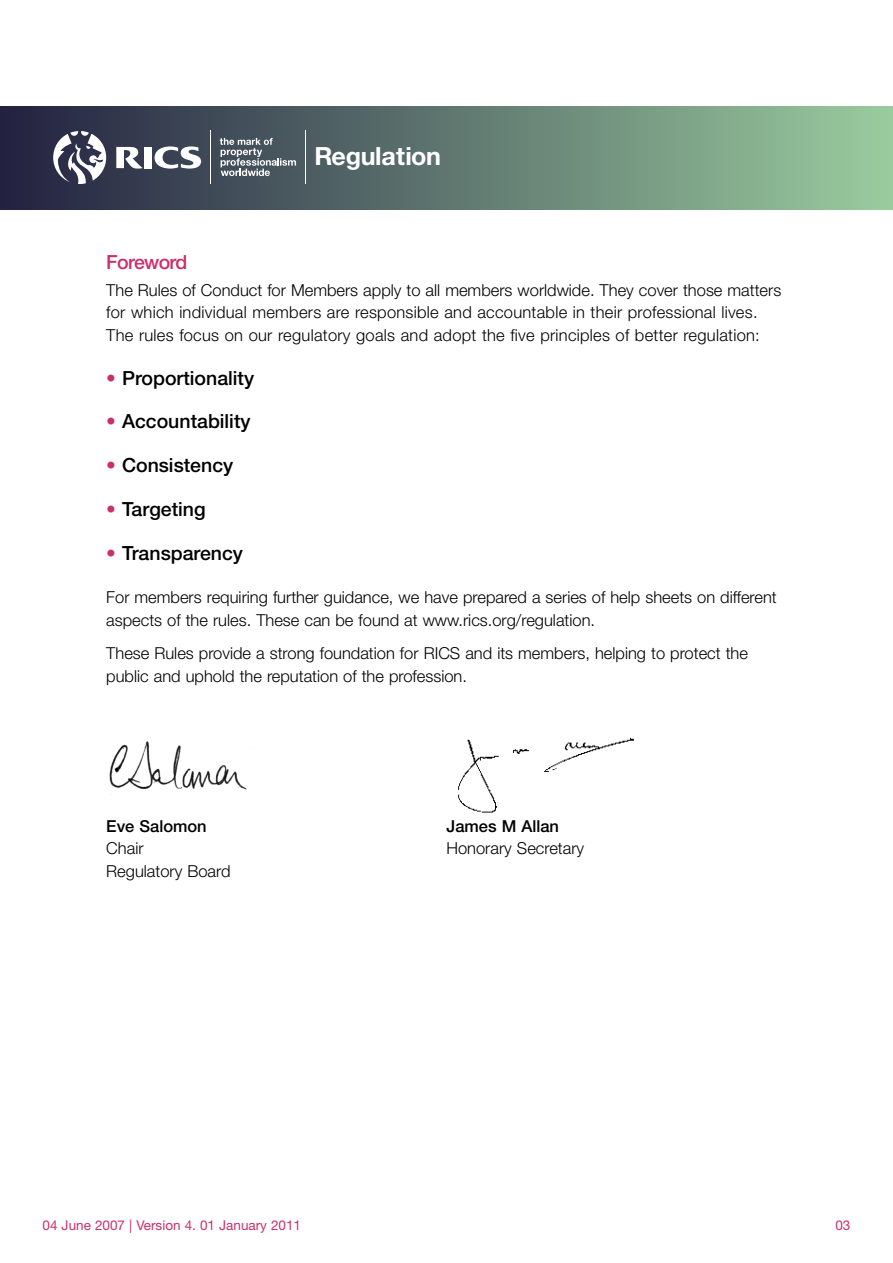
<style>
.page{position:relative;width:893px;height:1263px;background:#fff}
.page>*{position:absolute;margin:0;border:0;box-sizing:border-box;transform-origin:0 0}
.t1{font:700 25.05px "Helvetica Neue LT";letter-spacing:-.02em;color:#fff}
.t2{font:500 19.5px "Helvetica Neue LT";color:#000}
.t3{font:500 19.5px "Helvetica Neue LT";letter-spacing:-.035em;color:#ca2f6c}
.t4{font:300 16.5px/22.5px "Helvetica Neue LT";color:#000}
.t5{font:500 16.5px "Helvetica Neue LT";color:#000}
.t6{font:13.5px "Helvetica Neue LT";color:#ca2f6c}
.s1{color:#ca2f6c}
</style>
<div class="page">
<img style="left:458px;top:737px;width:176px;height:76px">
<img style="left:109px;top:741px;width:142px;height:54px">
<div style="left:0;top:106px;width:893px;height:104px;background:linear-gradient(to right,#232140,#9acc9e)"></div>
<svg style="left:155px;top:146px;width:46px;height:23px"></svg>
<div style="left:144px;top:147px;width:8px;height:21px;background:#fff"></div>
<svg style="left:116px;top:147px;width:27px;height:22px"></svg>
<svg style="left:53px;top:131px;width:53px;height:53px"></svg>
<hr style="left:210px;top:131px;width:1px;height:53px;background:#fff">
<hr style="left:306px;top:131px;width:1px;height:53px;background:#fff">
<svg style="left:220px;top:138px;width:76px;height:38px;background:#707a81"></svg>
<h1 class="t1" style="left:314px;top:142px;width:128px">Regulation</h1>
<p class="t3" style="left:106px;top:255px;width:83px">Foreword</p>
<p class="t4" style="left:106px;top:280px;width:676px">The Rules of Conduct for Members apply to all members worldwide. They cover those matters for which individual members are responsible and accountable in their professional lives.<br>The rules focus on our regulatory goals and adopt the five principles of better regulation:</p>
<p class="t2" style="left:106px;top:371px;width:149px"><span class="s1">•</span> Proportionality</p>
<p class="t2" style="left:106px;top:414px;width:146px"><span class="s1">•</span> Accountability</p>
<p class="t2" style="left:106px;top:458px;width:128px"><span class="s1">•</span> Consistency</p>
<p class="t2" style="left:106px;top:502px;width:101px"><span class="s1">•</span> Targeting</p>
<p class="t2" style="left:106px;top:546px;width:138px"><span class="s1">•</span> Transparency</p>
<p class="t4" style="left:106px;top:588px;width:672px">For members requiring further guidance, we have prepared a series of help sheets on different aspects of the rules. These can be found at www.rics.org/regulation.</p>
<p class="t4" style="left:106px;top:644px;width:643px">These Rules provide a strong foundation for RICS and its members, helping to protect the public and uphold the reputation of the profession.</p>
<p class="t5" style="left:106px;top:820px;width:102px">Eve Salomon</p>
<p class="t5" style="left:446px;top:820px;width:114px">James M Allan</p>
<p class="t4" style="left:106px;top:839px;width:39px">Chair</p>
<p class="t4" style="left:446px;top:839px;width:139px">Honorary Secretary</p>
<p class="t4" style="left:106px;top:861px;width:126px">Regulatory Board</p>
<p class="t6" style="left:43px;top:1220px;width:260px">04 June 2007 | Version 4. 01 January 2011</p>
<p class="t6" style="left:835px;top:1220px;width:17px">03</p>
</div>
